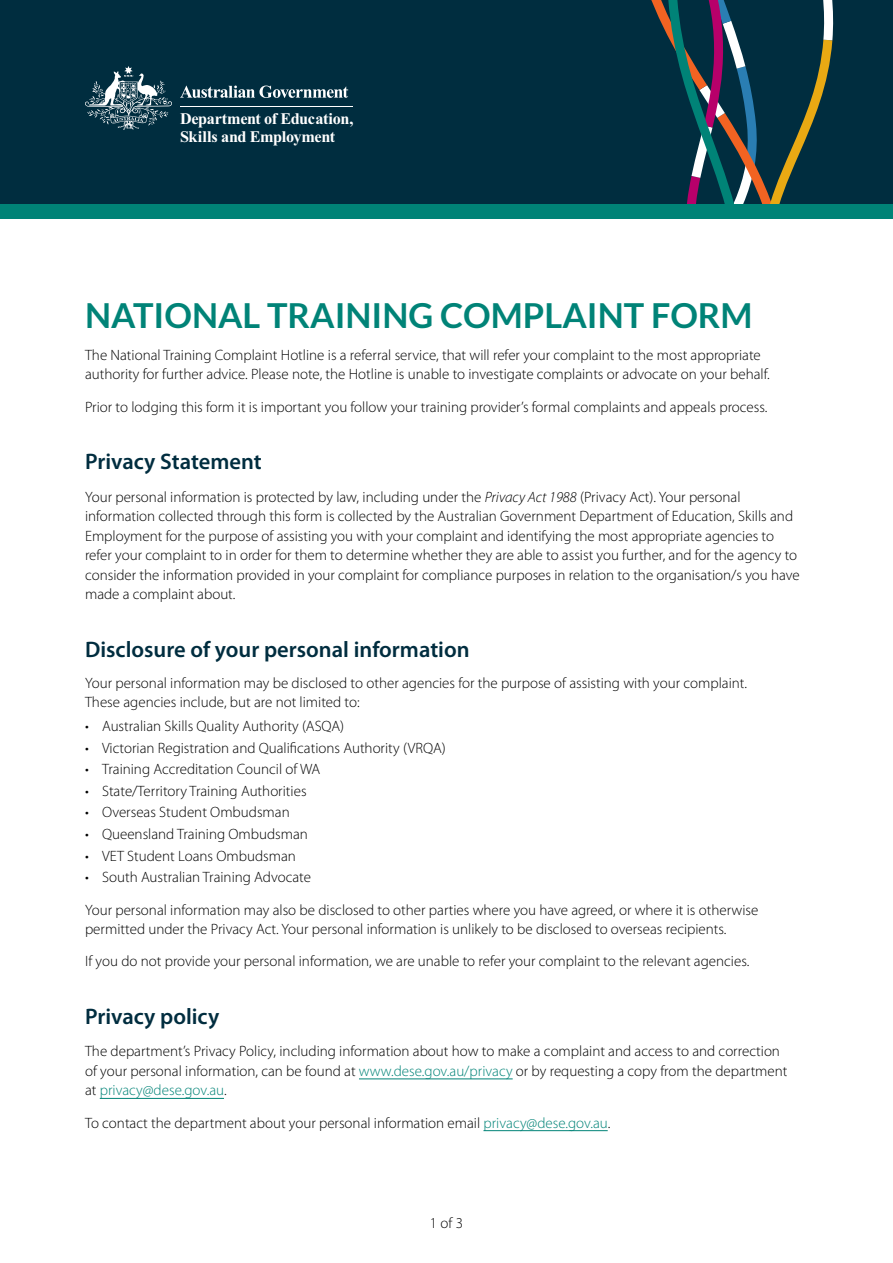
<style>
.page{position:relative;width:893px;height:1263px;background:#fff}
.page>*{position:absolute;margin:0;border:0;box-sizing:border-box;transform-origin:0 0}
.t1{font:700 34.5px "Lato";color:#008377}
.H2_-_no_line{font:600 22.5px "Myriad Pro";color:#002d3f}
.t2{font:700 16.2px/18px "Times New Roman";letter-spacing:-.025em;color:#fff}
.Body{font:300 15px/19.5px "Myriad Pro";color:#000}
.Body_before_bullet{font:300 15px/18.8px "Myriad Pro";color:#000}
.s1{font-style:italic}
.s2{color:#008377}
</style>
<div class="page">
<div style="left:0;top:0;width:893px;height:204px;background:#002d3f"></div>
<svg style="left:651px;top:0;width:183px;height:204px"></svg>
<svg style="left:180px;top:86px;width:168px;height:12px"></svg>
<svg style="left:85px;top:66px;width:87px;height:64px"></svg>
<hr style="left:180px;top:106px;width:173px;height:1px;background:#fff">
<hr style="left:359px;top:1078px;width:154px;height:1px;background:#008377">
<hr style="left:100px;top:1098px;width:124px;height:1px;background:#008377">
<hr style="left:483px;top:1130px;width:125px;height:1px;background:#008377">
<div style="left:0;top:204px;width:893px;height:15px;background:#008377"></div>
<p class="t2" style="left:180px;top:109px;width:175px">Department of Education,<br>Skills and Employment</p>
<h1 class="t1" style="left:85px;top:295px;width:669px">NATIONAL TRAINING COMPLAINT FORM</h1>
<p class="Body" style="left:85px;top:345px;width:686px">The National Training Complaint Hotline is a referral service, that will refer your complaint to the most appropriate authority for further advice. Please note, the Hotline is unable to investigate complaints or advocate on your behalf.</p>
<p class="Body" style="left:85px;top:397px;width:684px">Prior to lodging this form it is important you follow your training provider’s formal complaints and appeals process.</p>
<h2 class="H2_-_no_line" style="left:85px;top:447px;width:178px">Privacy Statement</h2>
<p class="Body" style="left:85px;top:487px;width:716px">Your personal information is protected by law, including under the <span class="s1">Privacy Act 1988</span> (Privacy Act). Your personal information collected through this form is collected by the Australian Government Department of Education, Skills and Employment for the purpose of assisting you with your complaint and identifying the most appropriate agencies to refer your complaint to in order for them to determine whether they are able to assist you further, and for the agency to consider the information provided in your complaint for compliance purposes in relation to the organisation/s you have made a complaint about.</p>
<h2 class="H2_-_no_line" style="left:85px;top:635px;width:386px">Disclosure of your personal information</h2>
<p class="Body_before_bullet" style="left:85px;top:674px;width:663px">Your personal information may be disclosed to other agencies for the purpose of assisting with your complaint.<br>These agencies include, but are not limited to:</p>
<p class="Body" style="left:85px;top:716px;width:261px">• Australian Skills Quality Authority (ASQA)</p>
<p class="Body" style="left:85px;top:738px;width:362px">• Victorian Registration and Qualifications Authority (VRQA)</p>
<p class="Body" style="left:85px;top:759px;width:237px">• Training Accreditation Council of WA</p>
<p class="Body" style="left:85px;top:781px;width:223px">• State/Territory Training Authorities</p>
<p class="Body" style="left:85px;top:802px;width:206px">• Overseas Student Ombudsman</p>
<p class="Body" style="left:85px;top:824px;width:224px">• Queensland Training Ombudsman</p>
<p class="Body" style="left:85px;top:846px;width:212px">• VET Student Loans Ombudsman</p>
<p class="Body" style="left:85px;top:867px;width:227px">• South Australian Training Advocate</p>
<p class="Body" style="left:85px;top:900px;width:675px">Your personal information may also be disclosed to other parties where you have agreed, or where it is otherwise permitted under the Privacy Act. Your personal information is unlikely to be disclosed to overseas recipients.</p>
<p class="Body" style="left:85px;top:951px;width:666px">If you do not provide your personal information, we are unable to refer your complaint to the relevant agencies.</p>
<h2 class="H2_-_no_line" style="left:85px;top:1002px;width:136px">Privacy policy</h2>
<p class="Body" style="left:85px;top:1041px;width:704px">The department’s Privacy Policy, including information about how to make a complaint and access to and correction of your personal information, can be found at <span class="s2">www.dese.gov.au/privacy</span> or by requesting a copy from the department at <span class="s2">privacy@dese.gov.au</span>.</p>
<p class="Body" style="left:85px;top:1113px;width:527px">To contact the department about your personal information email <span class="s2">privacy@dese.gov.au</span>.</p>
<p class="Body" style="left:430px;top:1213px;width:35px">1 of 3</p>
</div>
